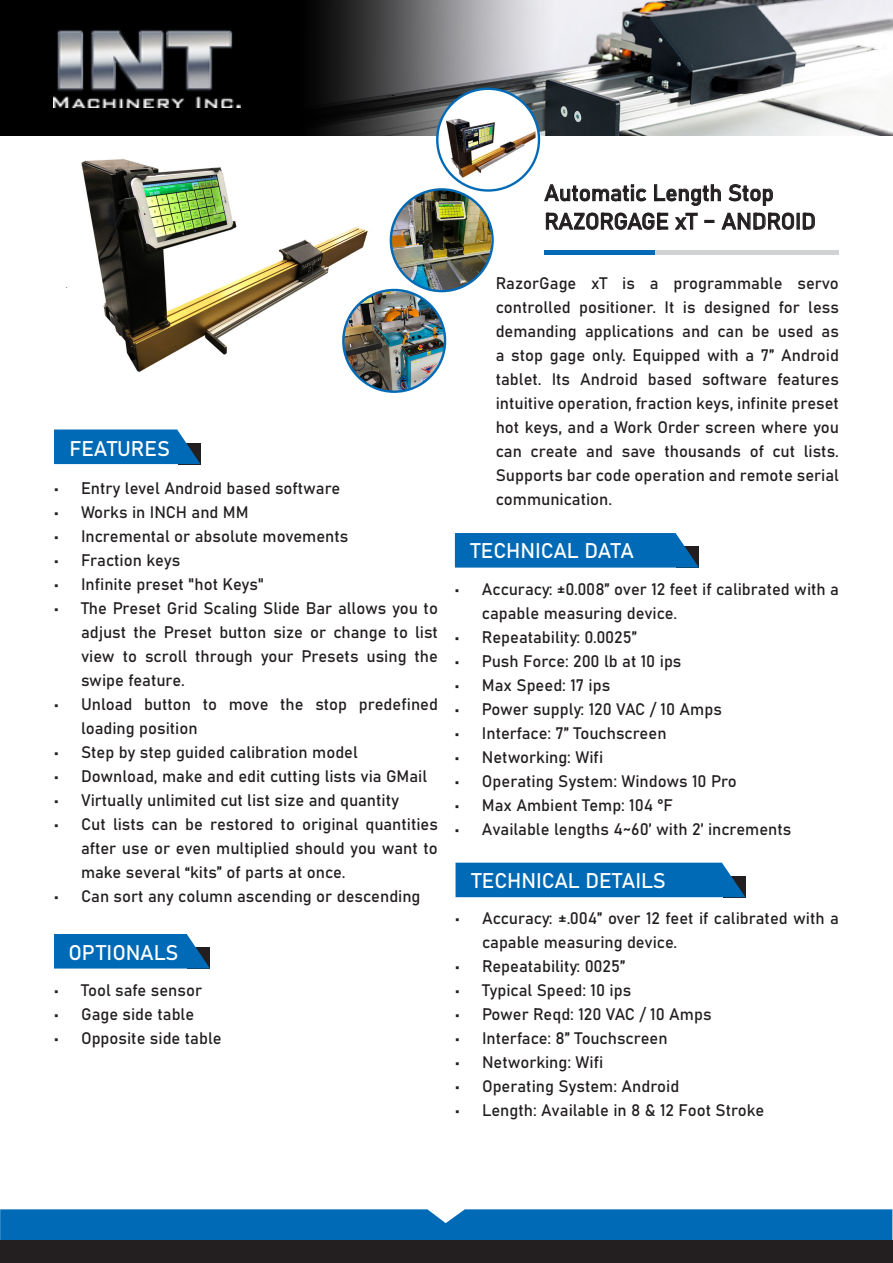
<style>
.page{position:relative;width:893px;height:1263px;background:#fff}
.page>*{position:absolute;margin:0;border:0;box-sizing:border-box;transform-origin:0 0}
.t1{font:22.5px/28.5px "Bahnschrift";color:#231f20}
.t2{font:21px "Bahnschrift";color:#fff}
.t3{font:16.5px/24px "Bahnschrift";color:#231f20}
</style>
<div class="page">
<img style="left:66px;top:147px;width:373px;height:234px">
<img style="left:0;top:0;width:893px;height:136px">
<img style="left:53px;top:28px;width:188px;height:80px">
<svg style="left:544px;top:184px;width:102px;height:18px"></svg>
<div style="left:654px;top:185px;width:3px;height:16px;border:1px solid #231f20"></div>
<svg style="left:656px;top:184px;width:65px;height:22px"></svg>
<svg style="left:728px;top:184px;width:45px;height:22px"></svg>
<svg style="left:546px;top:212px;width:122px;height:18px"></svg>
<svg style="left:675px;top:213px;width:22px;height:17px"></svg>
<svg style="left:721px;top:212px;width:94px;height:18px"></svg>
<div style="left:456px;top:863px;width:289px;height:34px;background:#016ab6"></div>
<svg style="left:455px;top:533px;width:244px;height:35px;background:#0b6eb6"></svg>
<svg style="left:54px;top:934px;width:156px;height:34px;background:#0d6eb4"></svg>
<svg style="left:54px;top:429px;width:146px;height:35px;background:#1171b6"></svg>
<hr style="left:544px;top:250px;width:295px;height:4px;background:#016ab6">
<hr style="left:656px;top:250px;width:183px;height:4px;background:#d1d2d4">
<svg style="left:0;top:1209px;width:892px;height:32px;background:#076ab2"></svg>
<div style="left:0;top:1241px;width:892px;height:22px;background:#231f20"></div>
<svg style="left:437px;top:89px;width:102px;height:101px"></svg>
<img style="left:438px;top:97px;width:101px;height:93px">
<div style="left:436px;top:88px;width:104px;height:104px;border:2px solid #016ab6;border-radius:50%"></div>
<img style="left:343px;top:290px;width:102px;height:102px;border-radius:51px">
<div style="left:342px;top:289px;width:104px;height:104px;border:2px solid #016ab6;border-radius:50%"></div>
<img style="left:391px;top:189px;width:102px;height:102px;border-radius:51px">
<div style="left:390px;top:188px;width:104px;height:104px;border:2px solid #016ab6;border-radius:50%"></div>
<p class="t1" style="left:544px;top:177px;width:273px">Automatic Length Stop<br>RAZORGAGE xT – ANDROID</p>
<p class="t2" style="left:69px;top:433px;width:102px">FEATURES</p>
<p class="t3" style="left:54px;top:475px;width:288px">• Entry level Android based software</p>
<p class="t3" style="left:54px;top:499px;width:196px">• Works in INCH and MM</p>
<p class="t3" style="left:54px;top:523px;width:296px">• Incremental or absolute movements</p>
<p class="t3" style="left:54px;top:547px;width:128px">• Fraction keys</p>
<p class="t3" style="left:54px;top:571px;width:211px">• Infinite preset "hot Keys"</p>
<p class="t3" style="left:81px;top:595px;width:358px;text-align:justify;text-indent:-27px">• The Preset Grid Scaling Slide Bar allows you to adjust the Preset button size or change to list view to scroll through your Presets using the swipe feature.</p>
<p class="t3" style="left:81px;top:691px;width:358px;text-indent:-27px">• Unload button to move the stop predefined loading position</p>
<p class="t3" style="left:54px;top:739px;width:305px">• Step by step guided calibration model</p>
<p class="t3" style="left:54px;top:763px;width:375px">• Download, make and edit cutting lists via GMail</p>
<p class="t3" style="left:54px;top:787px;width:347px">• Virtually unlimited cut list size and quantity</p>
<p class="t3" style="left:81px;top:811px;width:358px;text-align:justify;text-indent:-27px">• Cut lists can be restored to original quantities after use or even multiplied should you want to make several “kits” of parts at once.</p>
<p class="t3" style="left:54px;top:883px;width:368px">• Can sort any column ascending or descending</p>
<p class="t2" style="left:68px;top:936px;width:111px">OPTIONALS</p>
<p class="t3" style="left:54px;top:977px;width:150px">• Tool safe sensor</p>
<p class="t3" style="left:54px;top:1001px;width:142px">• Gage side table</p>
<p class="t3" style="left:54px;top:1025px;width:169px">• Opposite side table</p>
<p class="t3" style="left:496px;top:270px;width:345px;text-align:justify">RazorGage xT is a programmable servo controlled positioner. It is designed for less demanding applications and can be used as a stop gage only. Equipped with a 7” Android tablet. Its Android based software features intuitive operation, fraction keys, infinite preset hot keys, and a Work Order screen where you can create and save thousands of cut lists.<br>Supports bar code operation and remote serial communication.</p>
<p class="t2" style="left:470px;top:535px;width:165px">TECHNICAL DATA</p>
<p class="t3" style="left:482px;top:576px;width:359px;text-indent:-27px">• Accuracy: ±0.008” over 12 feet if calibrated with a capable measuring device.</p>
<p class="t3" style="left:455px;top:624px;width:184px">• Repeatability: 0.0025”</p>
<p class="t3" style="left:455px;top:648px;width:228px">• Push Force: 200 lb at 10 ips</p>
<p class="t3" style="left:455px;top:672px;width:157px">• Max Speed: 17 ips</p>
<p class="t3" style="left:455px;top:696px;width:269px">• Power supply: 120 VAC / 10 Amps</p>
<p class="t3" style="left:455px;top:720px;width:213px">• Interface: 7” Touchscreen</p>
<p class="t3" style="left:455px;top:744px;width:150px">• Networking: Wifi</p>
<p class="t3" style="left:455px;top:768px;width:283px">• Operating System: Windows 10 Pro</p>
<p class="t3" style="left:455px;top:792px;width:219px">• Max Ambient Temp: 104 °F</p>
<p class="t3" style="left:455px;top:816px;width:338px">• Available lengths 4~60’ with 2’ increments</p>
<p class="t2" style="left:471px;top:865px;width:196px">TECHNICAL DETAILS</p>
<p class="t3" style="left:482px;top:904px;width:358px;text-indent:-27px">• Accuracy: ±.004” over 12 feet if calibrated with a capable measuring device.</p>
<p class="t3" style="left:455px;top:952px;width:172px">• Repeatability: 0025”</p>
<p class="t3" style="left:455px;top:976px;width:178px">• Typical Speed: 10 ips</p>
<p class="t3" style="left:455px;top:1000px;width:258px">• Power Reqd: 120 VAC / 10 Amps</p>
<p class="t3" style="left:455px;top:1024px;width:214px">• Interface: 8” Touchscreen</p>
<p class="t3" style="left:455px;top:1048px;width:150px">• Networking: Wifi</p>
<p class="t3" style="left:455px;top:1072px;width:226px">• Operating System: Android</p>
<p class="t3" style="left:455px;top:1096px;width:311px">• Length: Available in 8 &amp; 12 Foot Stroke</p>
</div>
